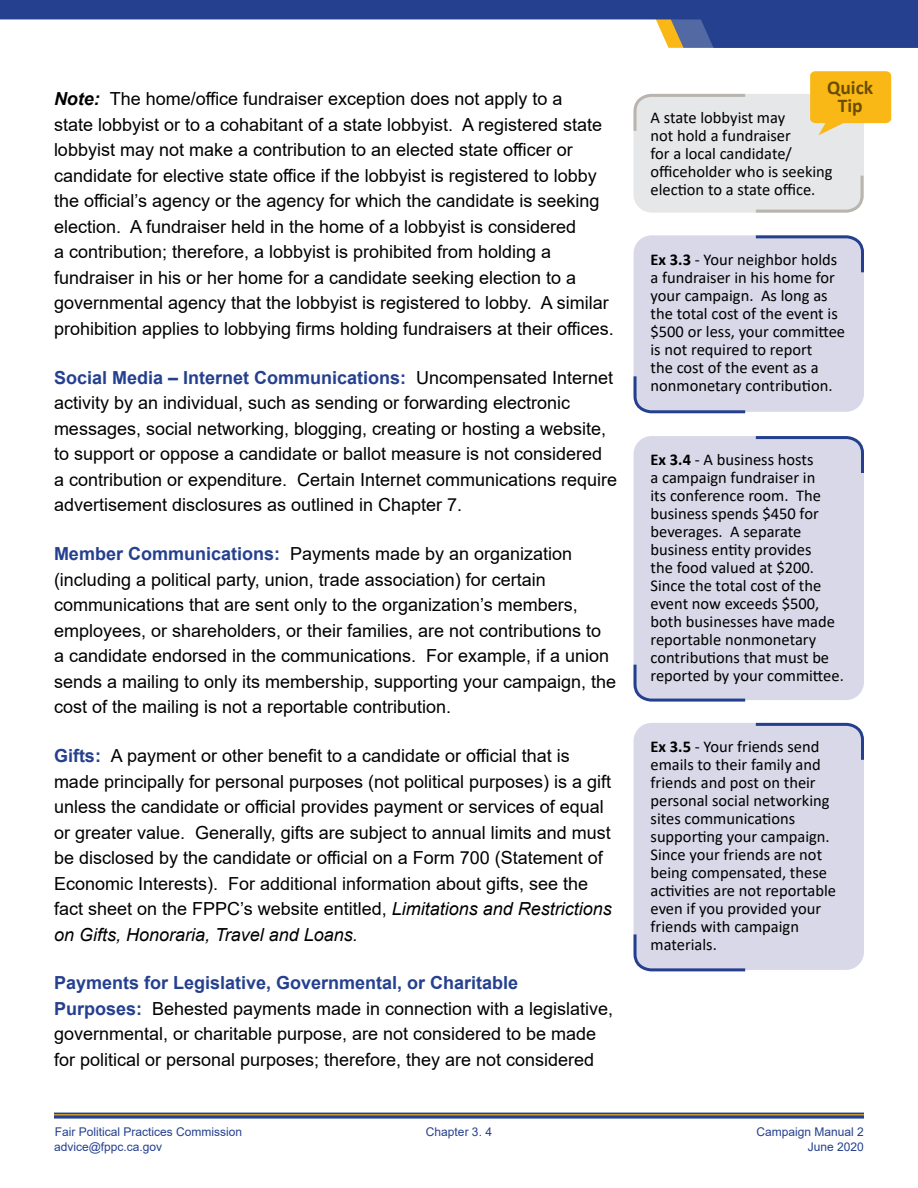
<style>
.page{position:relative;width:918px;height:1188px;background:#fff}
.page>*{position:absolute;margin:0;border:0;box-sizing:border-box;transform-origin:0 0}
.Quick_Tip_Icon{font:700 19.5px "Calibri";color:#6a4d00}
.Main_Paragraph{font:18px/25.5px "Arial";color:#000}
.Example___Quick_Tip{font:16.5px/18px "Calibri";color:#000}
.t1{font:12px/15px "Arial";color:#25408f}
.s1{font-weight:700;font-style:italic}
.s2{font-weight:700;color:#25408f}
.s3{font-style:italic}
.s4{font-weight:700}
</style>
<div class="page">
<svg style="left:54px;top:1113px;width:810px;height:6px;background:#47598f"></svg>
<hr style="left:54px;top:1114px;width:810px;height:1px;background:#fab816">
<svg style="left:0;top:0;width:918px;height:48px;fill:#25408f"></svg>
<div style="left:634px;top:235px;width:230px;height:177px;background:#d8d8e9;border-radius:18px"></div>
<svg style="left:633px;top:373px;width:113px;height:41px"></svg>
<svg style="left:753px;top:235px;width:111px;height:38px"></svg>
<div style="left:634px;top:436px;width:230px;height:264px;background:#d8d8e9;border-radius:18px"></div>
<div style="left:634px;top:723px;width:230px;height:247px;background:#d8d8e9;border-radius:18px"></div>
<svg style="left:633px;top:662px;width:113px;height:40px"></svg>
<svg style="left:633px;top:931px;width:113px;height:41px"></svg>
<svg style="left:755px;top:436px;width:109px;height:37px"></svg>
<svg style="left:755px;top:722px;width:109px;height:38px"></svg>
<div style="left:634px;top:94px;width:230px;height:119px;background:#e6e7e8;border-radius:18px"></div>
<svg style="left:633px;top:93px;width:113px;height:41px"></svg>
<svg style="left:756px;top:175px;width:108px;height:38px"></svg>
<svg style="left:810px;top:71px;width:81px;height:64px"></svg>
<p class="Main_Paragraph" style="left:54px;top:86px;width:561px"><span class="s1">Note:</span> The home/office fundraiser exception does not apply to a<br>state lobbyist or to a cohabitant of a state lobbyist. A registered state lobbyist may not make a contribution to an elected state officer or candidate for elective state office if the lobbyist is registered to lobby the official’s agency or the agency for which the candidate is seeking election. A fundraiser held in the home of a lobbyist is considered<br>a contribution; therefore, a lobbyist is prohibited from holding a fundraiser in his or her home for a candidate seeking election to a governmental agency that the lobbyist is registered to lobby. A similar prohibition applies to lobbying firms holding fundraisers at their offices.</p>
<p class="Main_Paragraph" style="left:54px;top:365px;width:565px"><span class="s2">Social Media – Internet Communications:</span> Uncompensated Internet activity by an individual, such as sending or forwarding electronic messages, social networking, blogging, creating or hosting a website, to support or oppose a candidate or ballot measure is not considered<br>a contribution or expenditure. Certain Internet communications require advertisement disclosures as outlined in Chapter 7.</p>
<p class="Main_Paragraph" style="left:54px;top:541px;width:564px"><span class="s2">Member Communications:</span> Payments made by an organization (including a political party, union, trade association) for certain communications that are sent only to the organization’s members, employees, or shareholders, or their families, are not contributions to<br>a candidate endorsed in the communications. For example, if a union sends a mailing to only its membership, supporting your campaign, the cost of the mailing is not a reportable contribution.</p>
<p class="Main_Paragraph" style="left:54px;top:743px;width:559px"><span class="s2">Gifts:</span> A payment or other benefit to a candidate or official that is made principally for personal purposes (not political purposes) is a gift unless the candidate or official provides payment or services of equal or greater value. Generally, gifts are subject to annual limits and must be disclosed by the candidate or official on a Form 700 (Statement of Economic Interests). For additional information about gifts, see the fact sheet on the FPPC’s website entitled, <span class="s3">Limitations and Restrictions on Gifts, Honoraria, Travel and Loans.</span></p>
<p class="Main_Paragraph" style="left:54px;top:970px;width:561px"><span class="s2">Payments for Legislative, Governmental, or Charitable<br>Purposes:</span> Behested payments made in connection with a legislative, governmental, or charitable purpose, are not considered to be made for political or personal purposes; therefore, they are not considered</p>
<p class="Quick_Tip_Icon" style="left:827px;top:74px;width:48px">Quick</p>
<p class="Quick_Tip_Icon" style="left:838px;top:92px;width:26px">Tip</p>
<p class="Example___Quick_Tip" style="left:651px;top:108px;width:184px">A state lobbyist may<br>not hold a fundraiser<br>for a local candidate/ officeholder who is seeking election to a state office.</p>
<p class="Example___Quick_Tip" style="left:651px;top:250px;width:196px"><span class="s4">Ex 3.3</span> - Your neighbor holds a fundraiser in his home for your campaign. As long as the total cost of the event is $500 or less, your committee is not required to report<br>the cost of the event as a nonmonetary contribution.</p>
<p class="Example___Quick_Tip" style="left:651px;top:451px;width:195px"><span class="s4">Ex 3.4</span> - A business hosts<br>a campaign fundraiser in<br>its conference room. The business spends $450 for beverages. A separate business entity provides<br>the food valued at $200.<br>Since the total cost of the event now exceeds $500, both businesses have made reportable nonmonetary contributions that must be reported by your committee.</p>
<p class="Example___Quick_Tip" style="left:651px;top:737px;width:187px"><span class="s4">Ex 3.5</span> - Your friends send emails to their family and friends and post on their personal social networking sites communications supporting your campaign.<br>Since your friends are not being compensated, these activities are not reportable even if you provided your friends with campaign materials.</p>
<p class="t1" style="left:54px;top:1124px;width:190px">Fair Political Practices Commission advice@fppc.ca.gov</p>
<p class="t1" style="left:426px;top:1124px;width:68px">Chapter 3. 4</p>
<p class="t1" style="left:757px;top:1124px;width:109px;text-align:right">Campaign Manual 2<br>June 2020</p>
</div>
